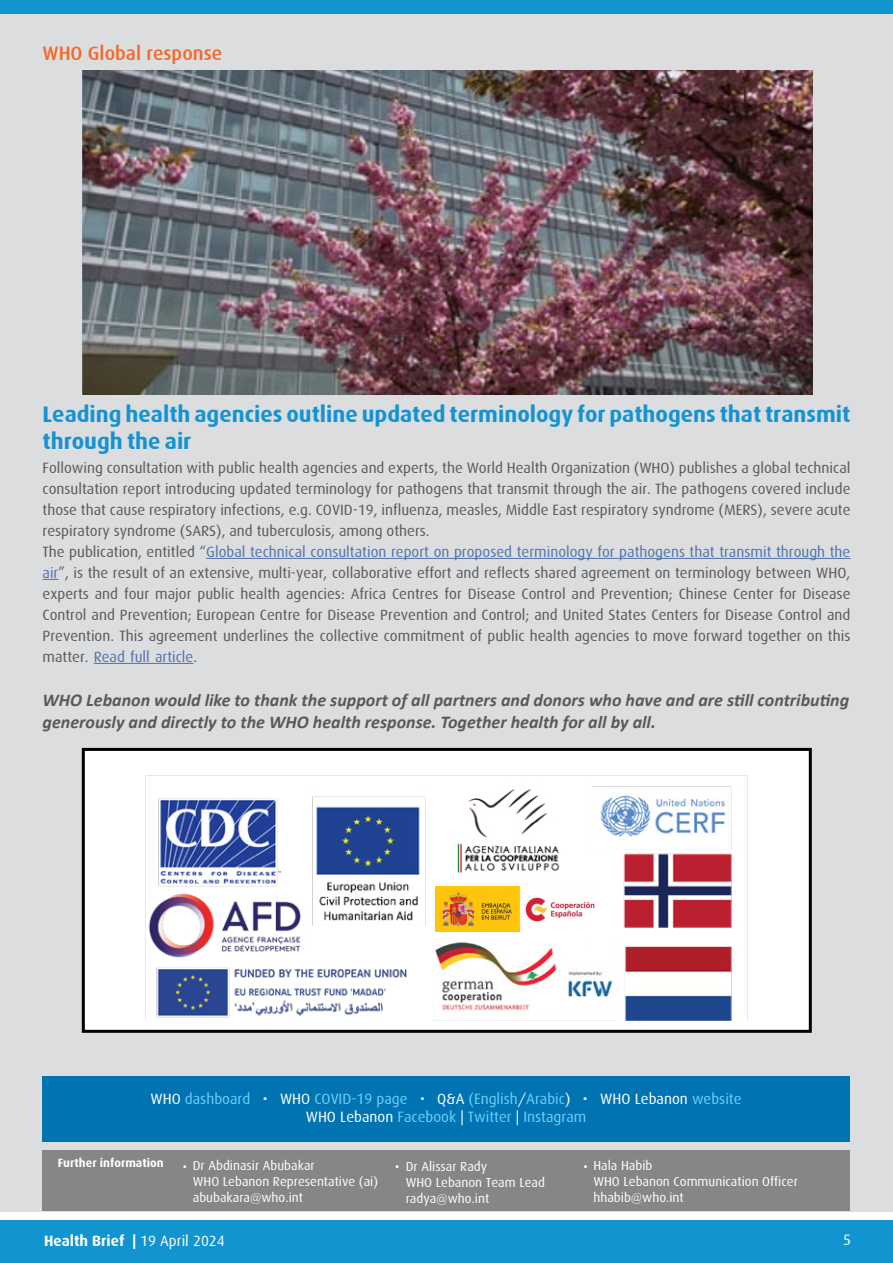
<style>
.page{position:relative;width:893px;height:1263px;background:#fff}
.page>*{position:absolute;margin:0;border:0;box-sizing:border-box;transform-origin:0 0}
.t1{font:700 22.5px/27px "Dax";color:#1393d2}
.t2{font:500 19.5px "Dax";color:#f26829}
.t3{font:italic 700 18px/21.6px "Calibri";color:#58595b}
.t4{font:15px/21px "Dax";color:#58595b}
.t5{font:15px/18px "Dax";color:#6ecff5;text-align:center}
.t6{font:700 15px "Dax";color:#fff}
.t7{font:15px "Dax";color:#fff}
.t8{font:13.05px/16px "Dax";color:#fff}
.t9{font:700 12px "Dax";color:#fff}
.s1{color:#4f73ad}
.s2{color:#fff}
.s3{font-weight:400}
</style>
<div class="page">
<div style="left:0;top:1220px;width:893px;height:43px;background:#1294d1"></div>
<div style="left:0;top:0;width:893px;height:23px;background:#1294d1"></div>
<div style="left:0;top:14px;width:893px;height:1197px;background:#dcddde"></div>
<div style="left:43px;top:1076px;width:807px;height:66px;background:#0073b3"></div>
<div style="left:43px;top:1150px;width:807px;height:61px;background:#858687"></div>
<div style="left:83px;top:749px;width:727px;height:282px;background:#fff"></div>
<div style="left:82px;top:748px;width:730px;height:285px;border:3px solid #000"></div>
<img style="left:145px;top:775px;width:602px;height:246px">
<hr style="left:206px;top:558px;width:644px;height:1px;background:#4f73ad">
<svg style="left:43px;top:579px;width:15px;height:1px"></svg>
<hr style="left:94px;top:663px;width:99px;height:1px;background:#4f73ad">
<div style="left:426px;top:876px;width:190px;height:66px;background:#fff"></div>
<img style="left:435px;top:887px;width:160px;height:44px">
<img style="left:82px;top:71px;width:730px;height:324px">
<h2 class="t2" style="left:43px;top:43px;width:181px">WHO Global response</h2>
<h1 class="t1" style="left:43px;top:400px;width:809px">Leading health agencies outline updated terminology for pathogens that transmit through the air</h1>
<p class="t4" style="left:43px;top:457px;width:809px">Following consultation with public health agencies and experts, the World Health Organization (WHO) publishes a global technical consultation report introducing updated terminology for pathogens that transmit through the air. The pathogens covered include those that cause respiratory infections, e.g. COVID-19, influenza, measles, Middle East respiratory syndrome (MERS), severe acute respiratory syndrome (SARS), and tuberculosis, among others.<br>The publication, entitled “<span class="s1">Global technical consultation report on proposed terminology for pathogens that transmit through the air</span>”, is the result of an extensive, multi-year, collaborative effort and reflects shared agreement on terminology between WHO, experts and four major public health agencies: Africa Centres for Disease Control and Prevention; Chinese Center for Disease Control and Prevention; European Centre for Disease Prevention and Control; and United States Centers for Disease Control and Prevention. This agreement underlines the collective commitment of public health agencies to move forward together on this matter. <span class="s1">Read full article</span>.</p>
<p class="t3" style="left:43px;top:688px;width:808px">WHO Lebanon would like to thank the support of all partners and donors who have and are still contributing generously and directly to the WHO health response. Together health for all by all.</p>
<p class="t5" style="left:150px;top:1090px;width:593px"><span class="s2">WHO</span> dashboard <span class="s2">• WHO</span> COVID-19 page <span class="s2">• Q&amp;A</span> (English<span class="s2">/</span>Arabic<span class="s2">) • WHO Lebanon</span> website<br><span class="s2">WHO Lebanon</span> Facebook <span class="s2">|</span> Twitter <span class="s2">|</span> Instagram</p>
<p class="t8" style="left:193px;top:1158px;width:187px">Dr Abdinasir Abubakar<br>WHO Lebanon Representative (ai) abubakara@who.int</p>
<p class="t8" style="left:406px;top:1158px;width:141px">Dr Alissar Rady<br>WHO Lebanon Team Lead radya@who.int</p>
<p class="t8" style="left:593px;top:1158px;width:206px">Hala Habib<br>WHO Lebanon Communication Officer hhabib@who.int</p>
<p class="t9" style="left:58px;top:1156px;width:107px">Further information</p>
<p class="t7" style="left:183px;top:1158px;width:6px">•</p>
<p class="t7" style="left:395px;top:1158px;width:6px">•</p>
<p class="t7" style="left:583px;top:1158px;width:6px">•</p>
<p class="t6" style="left:44px;top:1233px;width:182px">Health Brief | <span class="s3">19 April 2024</span></p>
<p class="t7" style="left:843px;top:1231px;width:9px">5</p>
</div>
